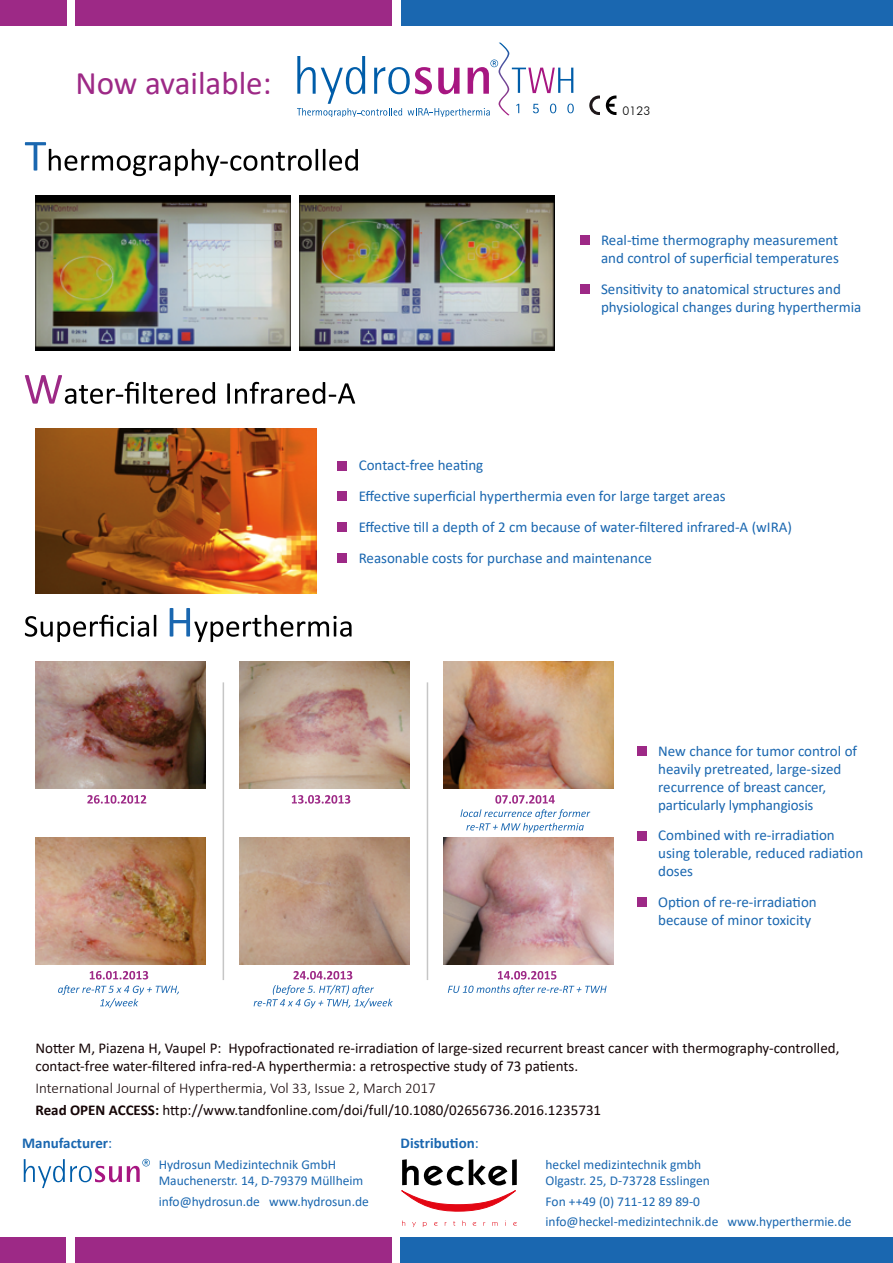
<style>
.page{position:relative;width:893px;height:1263px;background:#fff}
.page>*{position:absolute;margin:0;border:0;box-sizing:border-box;transform-origin:0 0}
.t1{font:33px "Calibri";color:#9d2986}
.t2{font:15px/18px "Calibri";color:#1a67b0}
.t3{font:15px/18px "Calibri";color:#150506}
.t4{font:300 15px "Calibri";color:#150506}
.t5{font:700 15px "Calibri";color:#1a67b0}
.t6{font:13.5px/16.2px "Calibri";color:#1a67b0}
.t7{font:300 12px "Futura BT";color:#000}
.s1{font-weight:700}
.s2{font-weight:400}
</style>
<div class="page">
<div style="left:401px;top:1237px;width:492px;height:26px;background:#1a67b0"></div>
<div style="left:75px;top:1237px;width:317px;height:26px;background:#9d2986"></div>
<div style="left:0;top:1237px;width:66px;height:26px;background:#9d2986"></div>
<svg style="left:25px;top:375px;width:330px;height:29px"></svg>
<img style="left:36px;top:428px;width:280px;height:166px">
<div style="left:337px;top:461px;width:10px;height:10px;background:#9d2986"></div>
<div style="left:337px;top:522px;width:10px;height:10px;background:#9d2986"></div>
<div style="left:337px;top:553px;width:10px;height:9px;background:#9d2986"></div>
<div style="left:337px;top:492px;width:10px;height:9px;background:#9d2986"></div>
<svg style="left:25px;top:142px;width:333px;height:34px"></svg>
<img style="left:299px;top:195px;width:255px;height:156px">
<img style="left:36px;top:195px;width:255px;height:156px">
<div style="left:580px;top:236px;width:9px;height:9px;background:#9d2986"></div>
<div style="left:580px;top:284px;width:9px;height:10px;background:#9d2986"></div>
<svg style="left:170px;top:608px;width:182px;height:34px"></svg>
<svg style="left:25px;top:615px;width:131px;height:27px"></svg>
<div style="left:637px;top:746px;width:9px;height:9px;background:#9d2986"></div>
<div style="left:637px;top:831px;width:9px;height:9px;background:#9d2986"></div>
<div style="left:637px;top:898px;width:9px;height:9px;background:#9d2986"></div>
<svg style="left:87px;top:795px;width:59px;height:9px"></svg>
<img style="left:36px;top:661px;width:170px;height:128px">
<svg style="left:58px;top:985px;width:121px;height:23px"></svg>
<svg style="left:90px;top:971px;width:58px;height:8px"></svg>
<img style="left:36px;top:837px;width:170px;height:127px">
<svg style="left:292px;top:795px;width:58px;height:9px"></svg>
<img style="left:240px;top:661px;width:170px;height:128px">
<svg style="left:254px;top:985px;width:139px;height:23px"></svg>
<svg style="left:293px;top:971px;width:59px;height:8px"></svg>
<img style="left:240px;top:837px;width:170px;height:127px">
<svg style="left:460px;top:795px;width:130px;height:37px"></svg>
<img style="left:444px;top:661px;width:170px;height:128px">
<svg style="left:448px;top:985px;width:159px;height:10px"></svg>
<svg style="left:498px;top:971px;width:58px;height:8px"></svg>
<img style="left:444px;top:837px;width:170px;height:127px">
<hr style="left:223px;top:682px;width:1px;height:298px;background:#c6c6c6">
<hr style="left:427px;top:682px;width:1px;height:298px;background:#c6c6c6">
<svg style="left:401px;top:1159px;width:116px;height:53px"></svg>
<svg style="left:423px;top:1222px;width:4px;height:5px"></svg>
<svg style="left:434px;top:1222px;width:4px;height:4px"></svg>
<svg style="left:492px;top:1222px;width:5px;height:4px"></svg>
<svg style="left:513px;top:1222px;width:4px;height:4px"></svg>
<svg style="left:24px;top:1159px;width:126px;height:29px"></svg>
<div style="left:401px;top:0;width:492px;height:26px;background:#1a67b0"></div>
<div style="left:75px;top:0;width:317px;height:26px;background:#9d2986"></div>
<div style="left:0;top:0;width:66px;height:26px;background:#9d2986"></div>
<svg style="left:297px;top:43px;width:277px;height:74px"></svg>
<svg style="left:589px;top:96px;width:27px;height:19px"></svg>
<p class="t1" style="left:75px;top:60px;width:198px">Now available:</p>
<p class="t7" style="left:623px;top:104px;width:29px">0123</p>
<p class="t2" style="left:601px;top:231px;width:239px">Real-time thermography measurement and control of superficial temperatures</p>
<p class="t2" style="left:601px;top:280px;width:262px">Sensitivity to anatomical structures and physiological changes during hyperthermia</p>
<p class="t2" style="left:359px;top:456px;width:126px">Contact-free heating</p>
<p class="t2" style="left:359px;top:487px;width:369px">Effective superficial hyperthermia even for large target areas</p>
<p class="t2" style="left:359px;top:518px;width:435px">Effective till a depth of 2 cm because of water-filtered infrared-A (wIRA)</p>
<p class="t2" style="left:359px;top:548px;width:295px">Reasonable costs for purchase and maintenance</p>
<p class="t2" style="left:658px;top:741px;width:200px">New chance for tumor control of heavily pretreated, large-sized recurrence of breast cancer, particularly lymphangiosis</p>
<p class="t2" style="left:658px;top:826px;width:207px">Combined with re-irradiation using tolerable, reduced radiation doses</p>
<p class="t2" style="left:658px;top:893px;width:160px">Option of re-re-irradiation because of minor toxicity</p>
<p class="t3" style="left:36px;top:1038px;width:805px">Notter M, Piazena H, Vaupel P: Hypofractionated re-irradiation of large-sized recurrent breast cancer with thermography-controlled, contact-free water-filtered infra-red-A hyperthermia: a retrospective study of 73 patients.</p>
<p class="t4" style="left:36px;top:1078px;width:402px">International Journal of Hyperthermia, Vol 33, Issue 2, March 2017</p>
<p class="t3" style="left:36px;top:1101px;width:567px"><span class="s1">Read OPEN ACCESS:</span> http://www.tandfonline.com/doi/full/10.1080/02656736.2016.1235731</p>
<p class="t5" style="left:22px;top:1132px;width:92px">Manufacturer<span class="s2">:</span></p>
<p class="t6" style="left:159px;top:1156px;width:206px">Hydrosun Medizintechnik GmbH<br>Mauchenerstr. 14, D-79379 Müllheim</p>
<p class="t6" style="left:159px;top:1193px;width:212px">info@hydrosun.de www.hydrosun.de</p>
<p class="t5" style="left:401px;top:1132px;width:80px">Distribution<span class="s2">:</span></p>
<p class="t6" style="left:546px;top:1156px;width:166px">heckel medizintechnik gmbh<br>Olgastr. 25, D-73728 Esslingen</p>
<p class="t6" style="left:546px;top:1193px;width:156px">Fon ++49 (0) 711-12 89 89-0</p>
<p class="t6" style="left:546px;top:1213px;width:307px">info@heckel-medizintechnik.de www.hyperthermie.de</p>
</div>
